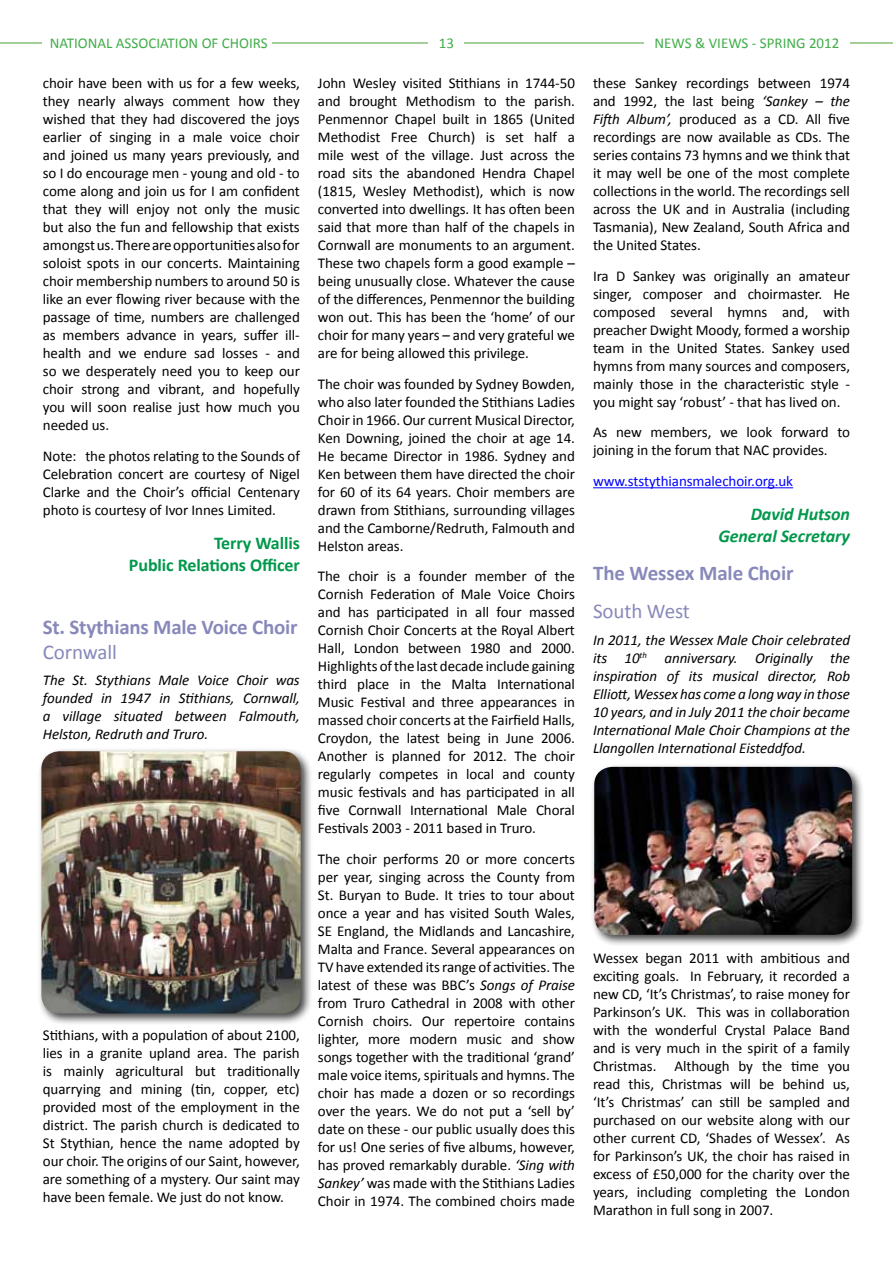
<style>
.page{position:relative;width:893px;height:1263px;background:#fff}
.page>*{position:absolute;margin:0;border:0;box-sizing:border-box;transform-origin:0 0}
.t1{font:700 21px "Calibri";letter-spacing:-.01em;color:#8889ba}
.t2{font:21px "Calibri";letter-spacing:-.005em;color:#8889ba}
.t3{font:700 18px/21.6px "Calibri";letter-spacing:-.005em;color:#00984b;text-align:right}
.t4{font:italic 700 18px/21.6px "Calibri";letter-spacing:-.005em;color:#00984b;text-align:right}
.t5{font:15px/18px "Calibri";letter-spacing:-.005em;color:#000;text-align:justify}
.t6{font:italic 15px/18px "Calibri";letter-spacing:-.005em;color:#000;text-align:justify}
.t7{font:15px "Calibri";color:#41ad49}
.t8{font:15px "Calibri";letter-spacing:-.005em;color:#00f}
.s1{font-style:italic}
</style>
<div class="page">
<hr style="left:0;top:42px;width:893px;height:1px;background:#a4ce9a">
<div style="left:644px;top:33px;width:206px;height:18px;background:#fff"></div>
<div style="left:43px;top:33px;width:229px;height:18px;background:#fff"></div>
<div style="left:429px;top:33px;width:35px;height:18px;background:#fff"></div>
<hr style="left:593px;top:487px;width:200px;height:1px;background:#00f">
<div style="left:37px;top:747px;width:276px;height:279px;background:#000;opacity:.75"></div>
<img style="left:41px;top:751px;width:260px;height:262px">
<div style="left:590px;top:763px;width:274px;height:184px;background:#000;opacity:.75"></div>
<img style="left:594px;top:767px;width:258px;height:168px">
<p class="t7" style="left:50px;top:33px;width:220px">NATIONAL ASSOCIATION OF CHOIRS</p>
<p class="t7" style="left:439px;top:33px;width:17px">13</p>
<p class="t7" style="left:655px;top:33px;width:186px">NEWS &amp; VIEWS - SPRING 2012</p>
<p class="t5" style="left:43px;top:74px;width:259px">choir have been with us for a few weeks, they nearly always comment how they wished that they had discovered the joys earlier of singing in a male voice choir and joined us many years previously, and so I do encourage men - young and old - to come along and join us for I am confident that they will enjoy not only the music but also the fun and fellowship that exists amongst us. There are opportunities also for soloist spots in our concerts. Maintaining choir membership numbers to around 50 is like an ever flowing river because with the passage of time, numbers are challenged as members advance in years, suffer ill&shy;health and we endure sad losses - and so we desperately need you to keep our choir strong and vibrant, and hopefully you will soon realise just how much you needed us.</p>
<p class="t5" style="left:43px;top:447px;width:259px">Note: the photos relating to the Sounds of Celebration concert are courtesy of Nigel Clarke and the Choir’s official Centenary photo is courtesy of Ivor Innes Limited.</p>
<p class="t3" style="left:129px;top:532px;width:173px">Terry Wallis<br>Public Relations Officer</p>
<p class="t5" style="left:318px;top:74px;width:259px">John Wesley visited Stithians in 1744-50 and brought Methodism to the parish.<br>Penmennor Chapel built in 1865 (United Methodist Free Church) is set half a mile west of the village. Just across the road sits the abandoned Hendra Chapel (1815, Wesley Methodist), which is now converted into dwellings. It has often been said that more than half of the chapels in Cornwall are monuments to an argument.<br>These two chapels form a good example – being unusually close. Whatever the cause of the differences, Penmennor the building won out. This has been the ‘home’ of our choir for many years – and very grateful we are for being allowed this privilege.</p>
<p class="t5" style="left:318px;top:375px;width:259px">The choir was founded by Sydney Bowden, who also later founded the Stithians Ladies Choir in 1966. Our current Musical Director, Ken Downing, joined the choir at age 14.<br>He became Director in 1986. Sydney and Ken between them have directed the choir for 60 of its 64 years. Choir members are drawn from Stithians, surrounding villages and the Camborne/Redruth, Falmouth and Helston areas.</p>
<p class="t5" style="left:318px;top:567px;width:259px">The choir is a founder member of the Cornish Federation of Male Voice Choirs and has participated in all four massed Cornish Choir Concerts at the Royal Albert Hall, London between 1980 and 2000.<br>Highlights of the last decade include gaining third place in the Malta International Music Festival and three appearances in massed choir concerts at the Fairfield Halls, Croydon, the latest being in June 2006.<br>Another is planned for 2012. The choir regularly competes in local and county music festivals and has participated in all five Cornwall International Male Choral Festivals 2003 - 2011 based in Truro.</p>
<p class="t5" style="left:318px;top:850px;width:259px">The choir performs 20 or more concerts per year, singing across the County from St. Buryan to Bude. It tries to tour about once a year and has visited South Wales, SE England, the Midlands and Lancashire, Malta and France. Several appearances on TV have extended its range of activities. The latest of these was BBC’s <span class="s1">Songs of Praise </span>from Truro Cathedral in 2008 with other Cornish choirs. Our repertoire contains lighter, more modern music and show songs together with the traditional ‘grand’ male voice items, spirituals and hymns. The choir has made a dozen or so recordings over the years. We do not put a ‘sell by’ date on these - our public usually does this for us! One series of five albums, however, has proved remarkably durable. <span class="s1">‘Sing with Sankey’</span> was made with the Stithians Ladies Choir in 1974. The combined choirs made</p>
<p class="t5" style="left:593px;top:74px;width:259px">these Sankey recordings between 1974 and 1992, the last being <span class="s1">‘Sankey – the Fifth Album’,</span> produced as a CD. All five recordings are now available as CDs. The series contains 73 hymns and we think that it may well be one of the most complete collections in the world. The recordings sell across the UK and in Australia (including Tasmania), New Zealand, South Africa and the United States.</p>
<p class="t5" style="left:593px;top:267px;width:259px">Ira D Sankey was originally an amateur singer, composer and choirmaster. He composed several hymns and, with preacher Dwight Moody, formed a worship team in the United States. Sankey used hymns from many sources and composers, mainly those in the characteristic style - you might say ‘robust’ - that has lived on.</p>
<p class="t5" style="left:593px;top:423px;width:258px">As new members, we look forward to joining in the forum that NAC provides.</p>
<p class="t8" style="left:593px;top:472px;width:202px">www.ststythiansmalechoir.org.uk</p>
<p class="t4" style="left:718px;top:504px;width:133px">David Hutson<br>General Secretary</p>
<h1 class="t1" style="left:593px;top:560px;width:202px">The Wessex Male Choir</h1>
<h1 class="t2" style="left:593px;top:598px;width:98px">South West</h1>
<p class="t6" style="left:593px;top:630px;width:259px">In 2011, the Wessex Male Choir celebrated its 10<sup>th</sup> anniversary. Originally the inspiration of its musical director, Rob Elliott, Wessex has come a long way in those 10 years, and in July 2011 the choir became International Male Choir Champions at the Llangollen International Eisteddfod.</p>
<h1 class="t1" style="left:43px;top:613px;width:256px">St. Stythians Male Voice Choir</h1>
<h1 class="t2" style="left:43px;top:639px;width:76px">Cornwall</h1>
<p class="t6" style="left:43px;top:671px;width:258px">The St. Stythians Male Voice Choir was founded in 1947 in Stithians, Cornwall, a village situated between Falmouth, Helston, Redruth and Truro.</p>
<p class="t5" style="left:593px;top:949px;width:259px">Wessex began 2011 with ambitious and exciting goals. In February, it recorded a new CD, ‘It’s Christmas’, to raise money for Parkinson’s UK. This was in collaboration with the wonderful Crystal Palace Band and is very much in the spirit of a family Christmas. Although by the time you read this, Christmas will be behind us, ‘It’s Christmas’ can still be sampled and purchased on our website along with our other current CD, ‘Shades of Wessex’. As for Parkinson’s UK, the choir has raised in excess of £50,000 for the charity over the years, including completing the London Marathon in full song in 2007.</p>
<p class="t5" style="left:43px;top:1026px;width:259px">Stithians, with a population of about 2100, lies in a granite upland area. The parish is mainly agricultural but traditionally quarrying and mining (tin, copper, etc) provided most of the employment in the district. The parish church is dedicated to St Stythian, hence the name adopted by our choir. The origins of our Saint, however, are something of a mystery. Our saint may have been female. We just do not know.</p>
</div>
